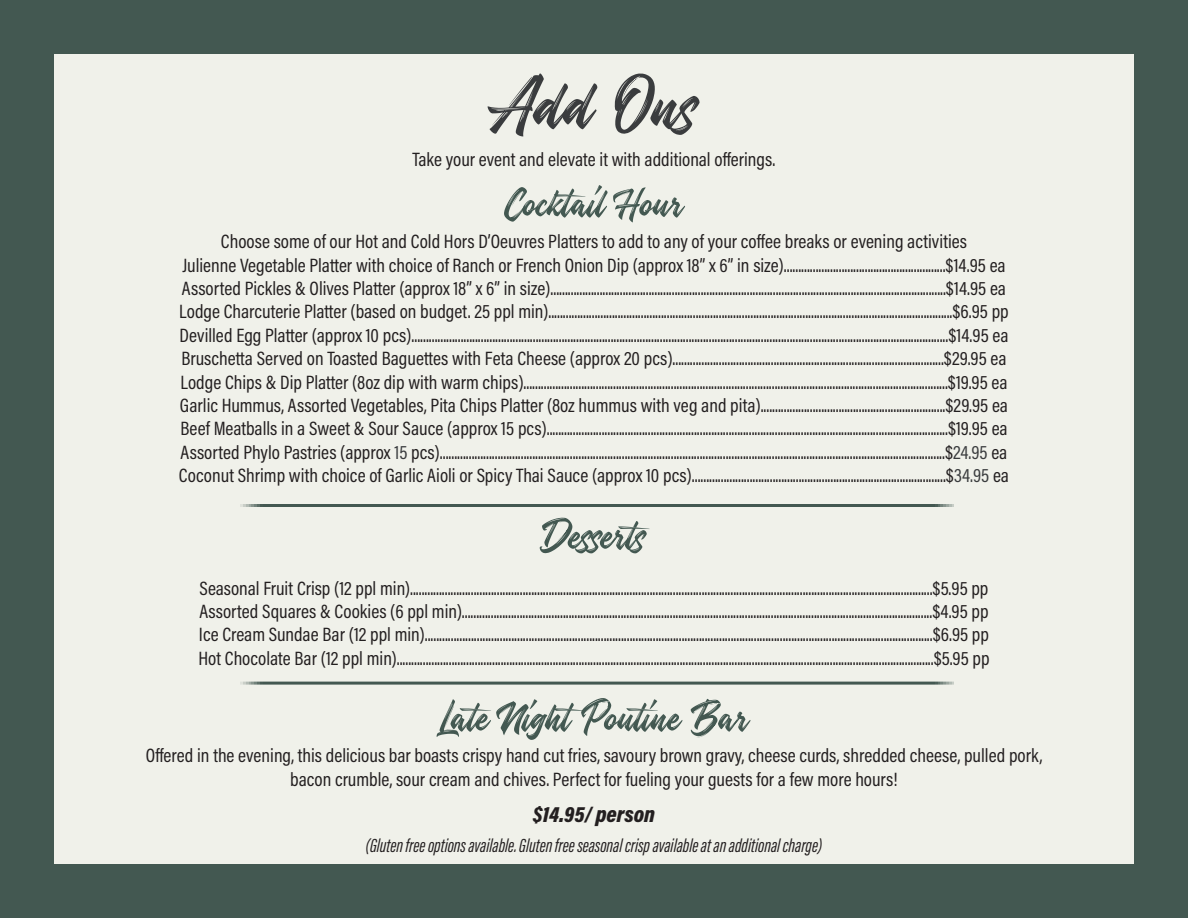
<style>
.page{position:relative;width:1188px;height:918px;background:#435851}
.page>*{position:absolute;margin:0;border:0;box-sizing:border-box;transform-origin:0 0}
.t1{font:93px "Historea Demo";color:#3a3c3e}
.t2{font:55.5px "Historea Demo";color:#435851}
.t3{font:italic 900 22.5px "Acumin Pro Cond";color:#231f20}
.t4{font:19.5px/23.4px "Acumin Pro Cond";color:#231f20;text-align:center}
.t5{font:19.5px "Acumin Variable Concept";color:#231f20}
.s1{color:#3a3c3e}
</style>
<div class="page">
<div style="left:54px;top:54px;width:1079px;height:810px;background:#f0f1ea"></div>
<hr style="left:234px;top:504px;width:720px;height:3px;background:#435851">
<hr style="left:234px;top:682px;width:720px;height:3px;background:#435851">
<h1 class="t1" style="left:491px;top:38px;width:207px">Add Ons</h1>
<p class="t4" style="left:412px;top:147px;width:365px">Take your event and elevate it with additional offerings.</p>
<h2 class="t2" style="left:505px;top:163px;width:180px">Cocktail Hour</h2>
<p class="t4" style="left:179px;top:229px;width:832px">Choose some of our Hot and Cold Hors D’Oeuvres Platters to add to any of your coffee breaks or evening activities<br>Julienne Vegetable Platter with choice of Ranch or French Onion Dip (approx 18’’ x 6’’ in size)........................................................$14.95 ea Assorted Pickles &amp; Olives Platter (approx 18’’ x 6’’ in size).........................................................................................................................................$14.95 ea Lodge Charcuterie Platter (based on budget. 25 ppl min)............................................................................................................................................$6.95 pp Devilled Egg Platter (approx 10 pcs)..........................................................................................................................................................................................$14.95 ea Bruschetta Served on Toasted Baguettes with Feta Cheese (approx 20 pcs)..............................................................................................$29.95 ea Lodge Chips &amp; Dip Platter (8oz dip with warm chips)...................................................................................................................................................$19.95 ea Garlic Hummus, Assorted Vegetables, Pita Chips Platter (8oz hummus with veg and pita)................................................................$29.95 ea Beef Meatballs in a Sweet &amp; Sour Sauce (approx 15 pcs)...........................................................................................................................................$19.95 ea Assorted Phylo Pastries (approx <span class="s1">15</span> pcs)...............................................................................................................................................................................$<span class="s1">24.95</span> ea Coconut Shrimp with choice of Garlic Aioli or Spicy Thai Sauce (approx 10 pcs)........................................................................................$<span class="s1">34.95</span> ea</p>
<h2 class="t2" style="left:543px;top:496px;width:104px">Desserts</h2>
<p class="t4" style="left:198px;top:576px;width:793px;text-align:justify">Seasonal Fruit Crisp (12 ppl min).....................................................................................................................................................................................$5.95 pp Assorted Squares &amp; Cookies (6 ppl min)...................................................................................................................................................................$4.95 pp Ice Cream Sundae Bar (12 ppl min)................................................................................................................................................................................$6.95 pp Hot Chocolate Bar (12 ppl min)..........................................................................................................................................................................................$5.95 pp</p>
<h2 class="t2" style="left:439px;top:677px;width:311px">Late Night Poutine Bar</h2>
<p class="t4" style="left:146px;top:744px;width:898px">Offered in the evening, this delicious bar boasts crispy hand cut fries, savoury brown gravy, cheese curds, shredded cheese, pulled pork, bacon crumble, sour cream and chives. Perfect for fueling your guests for a few more hours!</p>
<p class="t3" style="left:533px;top:799px;width:124px">$14.95/ person</p>
<p class="t5" style="left:365px;top:832px;width:459px">(Gluten free options available. Gluten free seasonal crisp available at an additional charge)</p>
</div>
